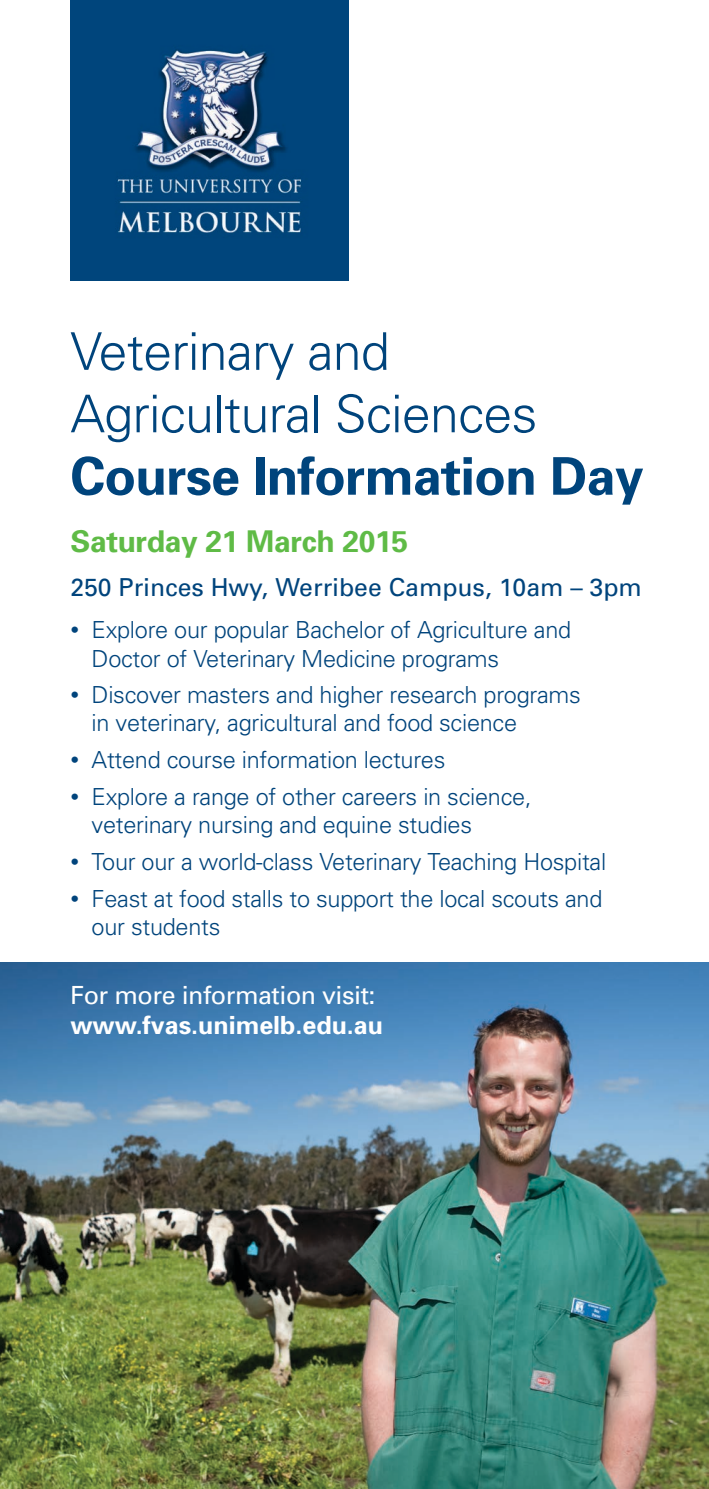
<style>
.page{position:relative;width:709px;height:1489px;background:#fff}
.page>*{position:absolute;margin:0;border:0;box-sizing:border-box;transform-origin:0 0}
.t1{font:300 52px/62.5px "Univers";letter-spacing:-.015em;color:#00447c}
.t2{font:700 52px "Univers";letter-spacing:-.015em;color:#00447c}
.t3{font:700 30px "Univers";letter-spacing:-.01em;color:#5fbb46}
.t4{font:25px "Univers";letter-spacing:-.02em;color:#fff}
.t5{font:700 25px "Univers";color:#fff}
.t6{font:24.75px "Univers";color:#00447c}
.t7{font:300 23.5px/28.2px "Univers";letter-spacing:-.01em;color:#00447c}
.s1{font-size:17.5px}
</style>
<div class="page">
<img style="left:0;top:962px;width:709px;height:526px">
<img style="left:71px;top:0;width:278px;height:280px">
<h1 class="t1" style="left:70px;top:320px;width:468px">Veterinary and<br>Agricultural Sciences</h1>
<h1 class="t2" style="left:70px;top:445px;width:575px">Course Information Day</h1>
<p class="t3" style="left:70px;top:523px;width:339px">Saturday 21 March 2015</p>
<p class="t6" style="left:70px;top:572px;width:573px">250 Princes Hwy, Werribee Campus, 10am – 3pm</p>
<p class="t7" style="left:92px;top:616px;width:481px;text-indent:-21px"><span class="s1">•</span> Explore our popular Bachelor of Agriculture and<br>Doctor of Veterinary Medicine programs</p>
<p class="t7" style="left:92px;top:680px;width:491px;text-indent:-21px"><span class="s1">•</span> Discover masters and higher research programs in veterinary, agricultural and food science</p>
<p class="t7" style="left:70px;top:745px;width:376px"><span class="s1">•</span> Attend course information lectures</p>
<p class="t7" style="left:92px;top:782px;width:441px;text-indent:-21px"><span class="s1">•</span> Explore a range of other careers in science, veterinary nursing and equine studies</p>
<p class="t7" style="left:70px;top:847px;width:537px"><span class="s1">•</span> Tour our a world-class Veterinary Teaching Hospital</p>
<p class="t7" style="left:92px;top:884px;width:512px;text-indent:-21px"><span class="s1">•</span> Feast at food stalls to support the local scouts and our students</p>
<p class="t4" style="left:70px;top:980px;width:307px">For more information visit:</p>
<p class="t5" style="left:70px;top:1009px;width:314px">www.fvas.unimelb.edu.au</p>
</div>
